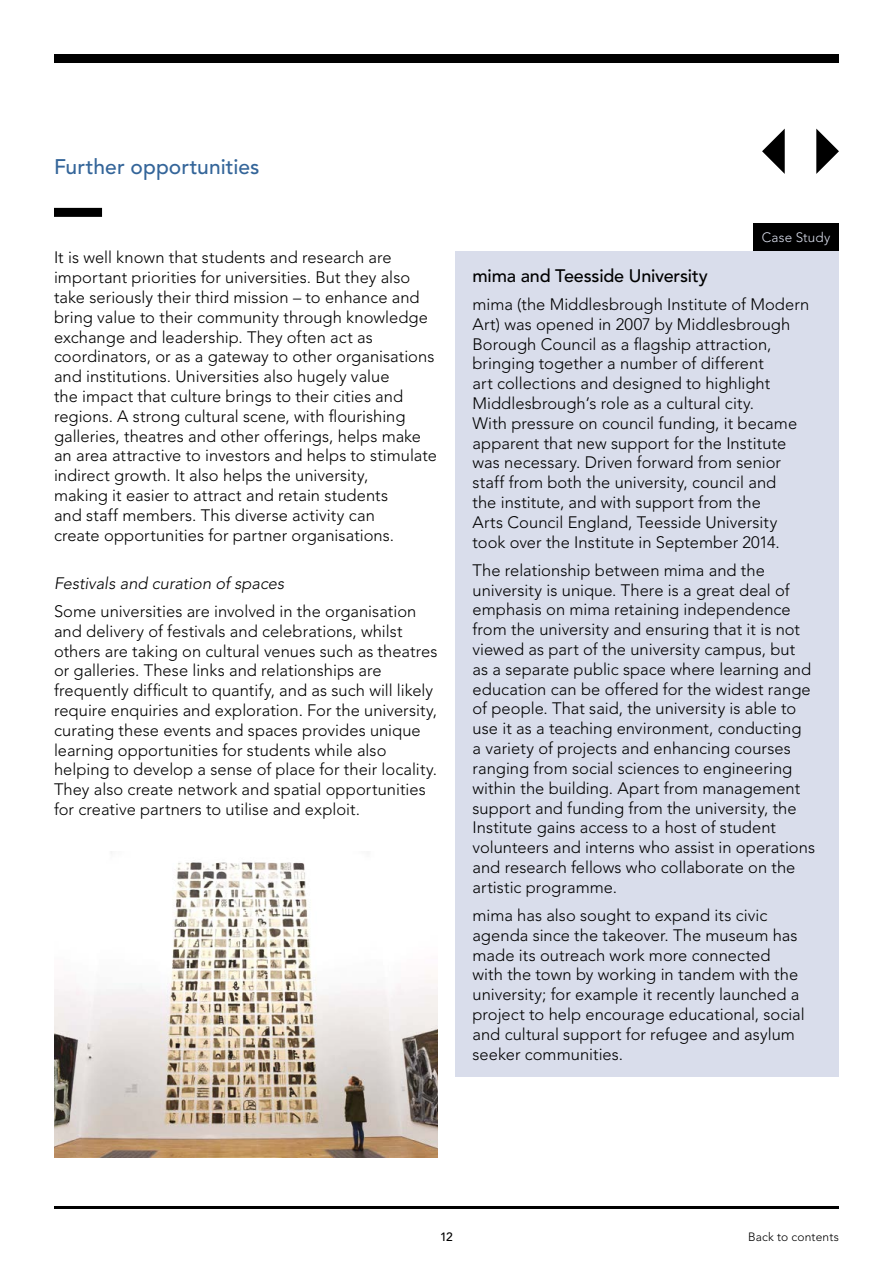
<style>
.page{position:relative;width:893px;height:1263px;background:#fff}
.page>*{position:absolute;margin:0;border:0;box-sizing:border-box;transform-origin:0 0}
.t1{font:500 21px "Avenir";color:#346599}
.t2{font:500 18px "Avenir";letter-spacing:-.01em;color:#000}
.t3{font:300 16.5px/19.8px "Avenir";color:#000}
.t4{font:italic 300 16.5px "Avenir";color:#000}
.t5{font:300 13.5px "Avenir";letter-spacing:.015em;color:#d9ddeb}
.t6{font:300 12px "Avenir";letter-spacing:.015em;color:#000}
.t7{font:500 12px "Avenir";color:#000}
</style>
<div class="page">
<hr style="left:54px;top:1206px;width:785px;height:3px;background:#000">
<div style="left:54px;top:54px;width:785px;height:9px;background:#000"></div>
<div style="left:54px;top:208px;width:48px;height:9px;background:#000"></div>
<svg style="left:816px;top:129px;width:23px;height:45px"></svg>
<svg style="left:762px;top:129px;width:23px;height:45px"></svg>
<img style="left:54px;top:851px;width:383px;height:307px">
<div style="left:455px;top:251px;width:384px;height:826px;background:#d9ddeb"></div>
<div style="left:753px;top:224px;width:86px;height:27px;background:#000"></div>
<p class="t1" style="left:54px;top:154px;width:207px">Further opportunities</p>
<p class="t3" style="left:54px;top:248px;width:385px">It is well known that students and research are important priorities for universities. But they also take seriously their third mission – to enhance and bring value to their community through knowledge exchange and leadership. They often act as coordinators, or as a gateway to other organisations and institutions. Universities also hugely value<br>the impact that culture brings to their cities and regions. A strong cultural scene, with flourishing galleries, theatres and other offerings, helps make an area attractive to investors and helps to stimulate indirect growth. It also helps the university,<br>making it easier to attract and retain students<br>and staff members. This diverse activity can<br>create opportunities for partner organisations.</p>
<p class="t4" style="left:54px;top:573px;width:232px">Festivals and curation of spaces</p>
<p class="t3" style="left:54px;top:601px;width:385px">Some universities are involved in the organisation and delivery of festivals and celebrations, whilst others are taking on cultural venues such as theatres or galleries. These links and relationships are frequently difficult to quantify, and as such will likely require enquiries and exploration. For the university, curating these events and spaces provides unique learning opportunities for students while also helping to develop a sense of place for their locality.<br>They also create network and spatial opportunities for creative partners to utilise and exploit.</p>
<p class="t5" style="left:762px;top:230px;width:70px">Case Study</p>
<p class="t2" style="left:472px;top:265px;width:237px">mima and Teesside University</p>
<p class="t3" style="left:472px;top:294px;width:338px">mima (the Middlesbrough Institute of Modern Art) was opened in 2007 by Middlesbrough Borough Council as a flagship attraction, bringing together a number of different<br>art collections and designed to highlight Middlesbrough’s role as a cultural city.<br>With pressure on council funding, it became apparent that new support for the Institute was necessary. Driven forward from senior staff from both the university, council and<br>the institute, and with support from the<br>Arts Council England, Teesside University took over the Institute in September 2014.</p>
<p class="t3" style="left:472px;top:560px;width:344px">The relationship between mima and the university is unique. There is a great deal of emphasis on mima retaining independence from the university and ensuring that it is not viewed as part of the university campus, but as a separate public space where learning and education can be offered for the widest range of people. That said, the university is able to use it as a teaching environment, conducting<br>a variety of projects and enhancing courses ranging from social sciences to engineering within the building. Apart from management support and funding from the university, the Institute gains access to a host of student volunteers and interns who assist in operations and research fellows who collaborate on the artistic programme.</p>
<p class="t3" style="left:472px;top:905px;width:334px">mima has also sought to expand its civic agenda since the takeover. The museum has made its outreach work more connected with the town by working in tandem with the university; for example it recently launched a project to help encourage educational, social and cultural support for refugee and asylum seeker communities.</p>
<p class="t7" style="left:440px;top:1229px;width:14px">12</p>
<p class="t6" style="left:748px;top:1229px;width:92px">Back to contents</p>
</div>
